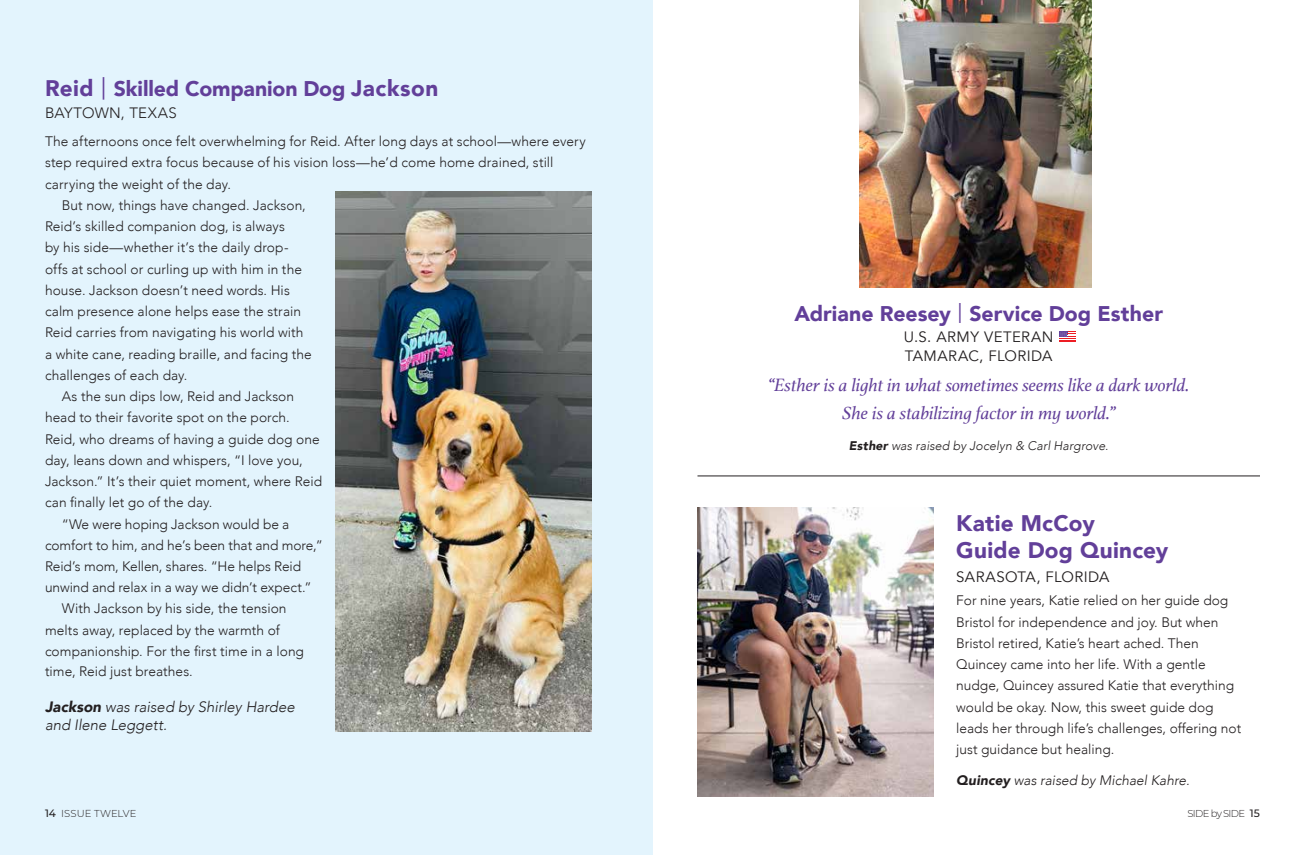
<style>
.page{position:relative;width:1305px;height:855px;background:#fff}
.page>*{position:absolute;margin:0;border:0;box-sizing:border-box;transform-origin:0 0}
.t1{font:900 22.5px/27px "Avenir";letter-spacing:.01em;color:#623f99}
.t2{font:900 21.25px "Avenir";letter-spacing:-.005em;color:#623f99}
.t3{font:italic 18.75px/27.5px "Athelas";letter-spacing:-.01em;color:#623f99;text-align:center}
.t4{font:italic 300 15px/18px "Avenir";color:#231f20}
.t5{font:15px/18.8px "Avenir";letter-spacing:.025em;color:#231f20}
.t6{font:300 15px "Avenir";letter-spacing:.02em;color:#231f20}
.t7{font:300 13.75px/21.2px "Avenir";color:#231f20}
.t8{font:italic 300 13.75px "Avenir";letter-spacing:.005em;color:#231f20}
.t9{font:italic 300 12.5px "Avenir";letter-spacing:.005em;color:#231f20}
.t10{font:300 10px "Montserrat";letter-spacing:-.065em;color:#231f20}
.s1{font-size:22.5px}
.s2{font-weight:400;font-size:22.5px}
.s3{font-weight:900}
.s4{font-weight:500;font-size:10.62px}
.s5{font-size:10.12px}
.s6{font-weight:400;font-size:20px}
</style>
<div class="page">
<div style="left:0;top:0;width:652px;height:855px;background:#e3f4fd"></div>
<hr style="left:698px;top:476px;width:562px;height:1px;background:#231f20">
<img style="left:336px;top:191px;width:255px;height:540px">
<img style="left:859px;top:0;width:232px;height:288px">
<svg style="left:1059px;top:331px;width:17px;height:11px"></svg>
<img style="left:698px;top:507px;width:236px;height:290px">
<p class="t2" style="left:45px;top:71px;width:395px"><span class="s1">Reid</span> <span class="s2">|</span> Skilled Companion Dog <span class="s1">Jackson</span></p>
<p class="t6" style="left:45px;top:104px;width:133px">BAYTOWN, TEXAS</p>
<p class="t7" style="left:45px;top:131px;width:542px">The afternoons once felt overwhelming for Reid. After long days at school—where every</p>
<p class="t7" style="left:45px;top:152px;width:510px">step required extra focus because of his vision loss—he’d come home drained, still</p>
<p class="t7" style="left:45px;top:173px;width:188px">carrying the weight of the day.</p>
<p class="t7" style="left:62px;top:195px;width:245px">But now, things have changed. Jackson,</p>
<p class="t7" style="left:45px;top:216px;width:241px">Reid’s skilled companion dog, is always</p>
<p class="t7" style="left:45px;top:237px;width:245px">by his side—whether it’s the daily drop-</p>
<p class="t7" style="left:45px;top:258px;width:259px">offs at school or curling up with him in the</p>
<p class="t7" style="left:45px;top:280px;width:246px">house. Jackson doesn’t need words. His</p>
<p class="t7" style="left:45px;top:301px;width:260px">calm presence alone helps ease the strain<br>Reid carries from navigating his world with</p>
<p class="t7" style="left:45px;top:343px;width:268px">a white cane, reading braille, and facing the</p>
<p class="t7" style="left:45px;top:364px;width:144px">challenges of each day.</p>
<p class="t7" style="left:45px;top:386px;width:279px;text-indent:17px">As the sun dips low, Reid and Jackson head to their favorite spot on the porch.<br>Reid, who dreams of having a guide dog one day, leans down and whispers, “I love you, Jackson.” It’s their quiet moment, where Reid can finally let go of the day.</p>
<p class="t7" style="left:45px;top:513px;width:279px;text-indent:17px">“We were hoping Jackson would be a comfort to him, and he’s been that and more,” Reid’s mom, Kellen, shares. “He helps Reid unwind and relax in a way we didn’t expect.”</p>
<p class="t7" style="left:45px;top:598px;width:261px;text-indent:17px">With Jackson by his side, the tension melts away, replaced by the warmth of companionship. For the first time in a long</p>
<p class="t7" style="left:45px;top:661px;width:149px">time, Reid just breathes.</p>
<p class="t4" style="left:45px;top:698px;width:251px"><span class="s3">Jackson</span> was raised by Shirley Hardee and Ilene Leggett.</p>
<p class="t10" style="left:45px;top:807px;width:93px"><span class="s4">14</span> <span class="s5">ISSUE</span> TWELVE</p>
<p class="t2" style="left:794px;top:295px;width:370px">Adriane Reesey <span class="s6">|</span> Service Dog Esther</p>
<p class="t5" style="left:904px;top:328px;width:151px">U.S. ARMY VETERAN<br>TAMARAC, FLORIDA</p>
<p class="t3" style="left:768px;top:371px;width:423px">“Esther is a light in what sometimes seems like a dark world.<br>She is a stabilizing factor in my world.”</p>
<p class="t9" style="left:849px;top:438px;width:261px"><span class="s3">Esther</span> was raised by Jocelyn &amp; Carl Hargrove.</p>
<p class="t1" style="left:956px;top:509px;width:214px">Katie McCoy<br>Guide Dog Quincey</p>
<p class="t5" style="left:956px;top:567px;width:155px">SARASOTA, FLORIDA</p>
<p class="t7" style="left:956px;top:590px;width:274px">For nine years, Katie relied on her guide dog</p>
<p class="t7" style="left:956px;top:611px;width:264px">Bristol for independence and joy. But when<br>Bristol retired, Katie’s heart ached. Then</p>
<p class="t7" style="left:956px;top:654px;width:279px">Quincey came into her life. With a gentle nudge, Quincey assured Katie that everything</p>
<p class="t7" style="left:956px;top:696px;width:259px">would be okay. Now, this sweet guide dog</p>
<p class="t7" style="left:956px;top:718px;width:287px">leads her through life’s challenges, offering not</p>
<p class="t7" style="left:956px;top:739px;width:160px">just guidance but healing.</p>
<p class="t8" style="left:956px;top:773px;width:235px"><span class="s3">Quincey</span> was raised by Michael Kahre.</p>
<p class="t10" style="left:1188px;top:807px;width:74px">SIDE by SIDE <span class="s4">15</span></p>
</div>
